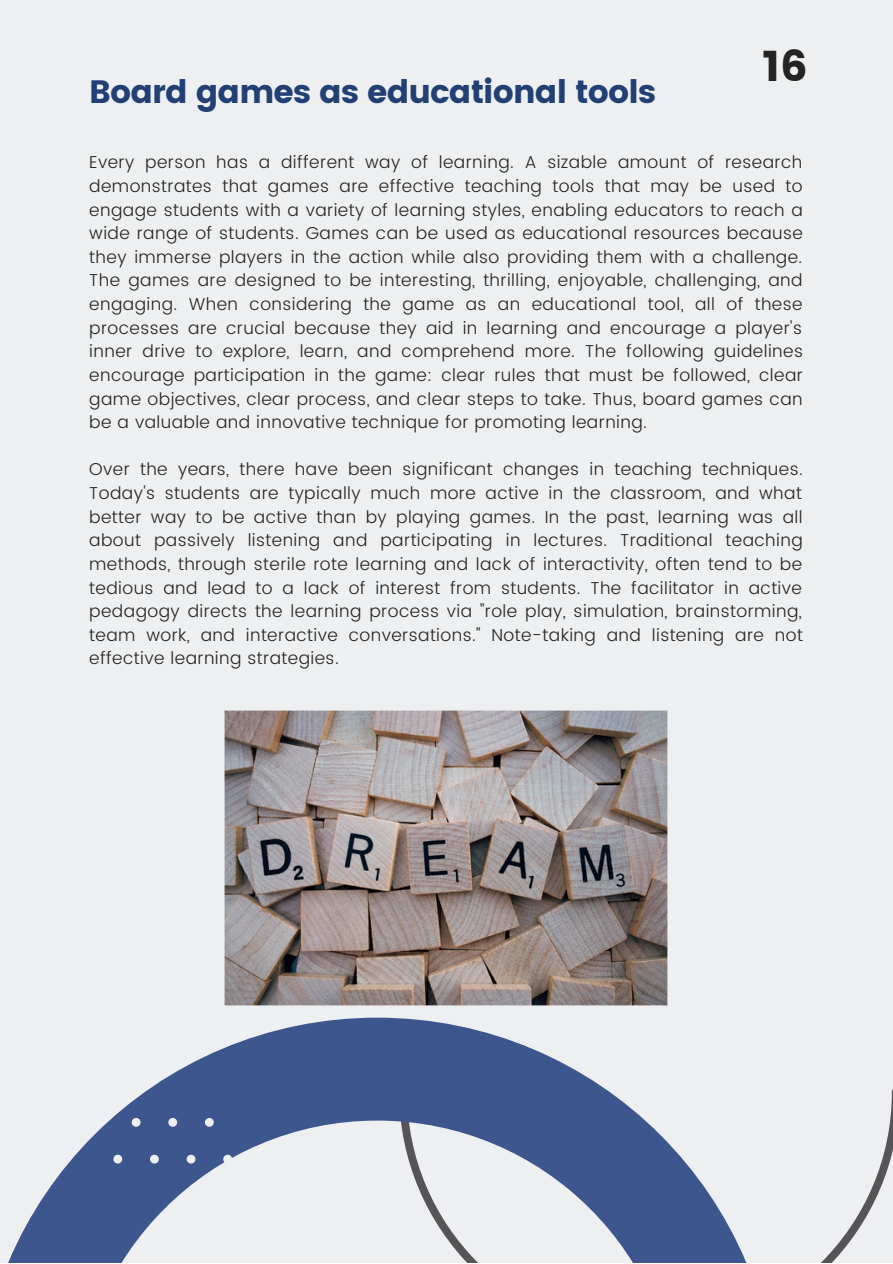
<style>
.page{position:relative;width:893px;height:1264px;background:#fff}
.page>*{position:absolute;margin:0;border:0;box-sizing:border-box;transform-origin:0 0}
.t1{font:42.6px "Poppins";color:#242424}
.t2{font:32.4px "Poppins";letter-spacing:-.025em;color:#224074}
.t3{font:300 17.25px/23.5px "Poppins";letter-spacing:.025em;color:#242424;text-align:justify}
</style>
<div class="page">
<div style="left:0;top:0;width:892px;height:1262px;background:#eeeff0"></div>
<svg style="left:822px;top:1091px;width:70px;height:171px"></svg>
<svg style="left:8px;top:1017px;width:738px;height:245px"></svg>
<svg style="left:95px;top:1117px;width:9px;height:9px"></svg>
<svg style="left:132px;top:1117px;width:8px;height:9px"></svg>
<svg style="left:168px;top:1117px;width:9px;height:9px"></svg>
<svg style="left:205px;top:1117px;width:9px;height:9px"></svg>
<svg style="left:113px;top:1154px;width:9px;height:9px"></svg>
<svg style="left:150px;top:1154px;width:9px;height:9px"></svg>
<svg style="left:187px;top:1154px;width:8px;height:9px"></svg>
<svg style="left:223px;top:1154px;width:9px;height:9px"></svg>
<img style="left:225px;top:710px;width:442px;height:295px">
<h2 class="t2" style="left:89px;top:73px;width:568px">Board games as educational tools</h2>
<h1 class="t1" style="left:762px;top:42px;width:47px">16</h1>
<p class="t3" style="left:89px;top:151px;width:715px">Every person has a different way of learning. A sizable amount of research demonstrates that games are effective teaching tools that may be used to engage students with a variety of learning styles, enabling educators to reach a wide range of students. Games can be used as educational resources because they immerse players in the action while also providing them with a challenge.<br>The games are designed to be interesting, thrilling, enjoyable, challenging, and engaging. When considering the game as an educational tool, all of these processes are crucial because they aid in learning and encourage a player's inner drive to explore, learn, and comprehend more. The following guidelines encourage participation in the game: clear rules that must be followed, clear game objectives, clear process, and clear steps to take. Thus, board games can be a valuable and innovative technique for promoting learning.</p>
<p class="t3" style="left:89px;top:457px;width:715px">Over the years, there have been significant changes in teaching techniques.<br>Today's students are typically much more active in the classroom, and what better way to be active than by playing games. In the past, learning was all about passively listening and participating in lectures. Traditional teaching methods, through sterile rote learning and lack of interactivity, often tend to be tedious and lead to a lack of interest from students. The facilitator in active pedagogy directs the learning process via "role play, simulation, brainstorming, team work, and interactive conversations." Note-taking and listening are not effective learning strategies.</p>
</div>
